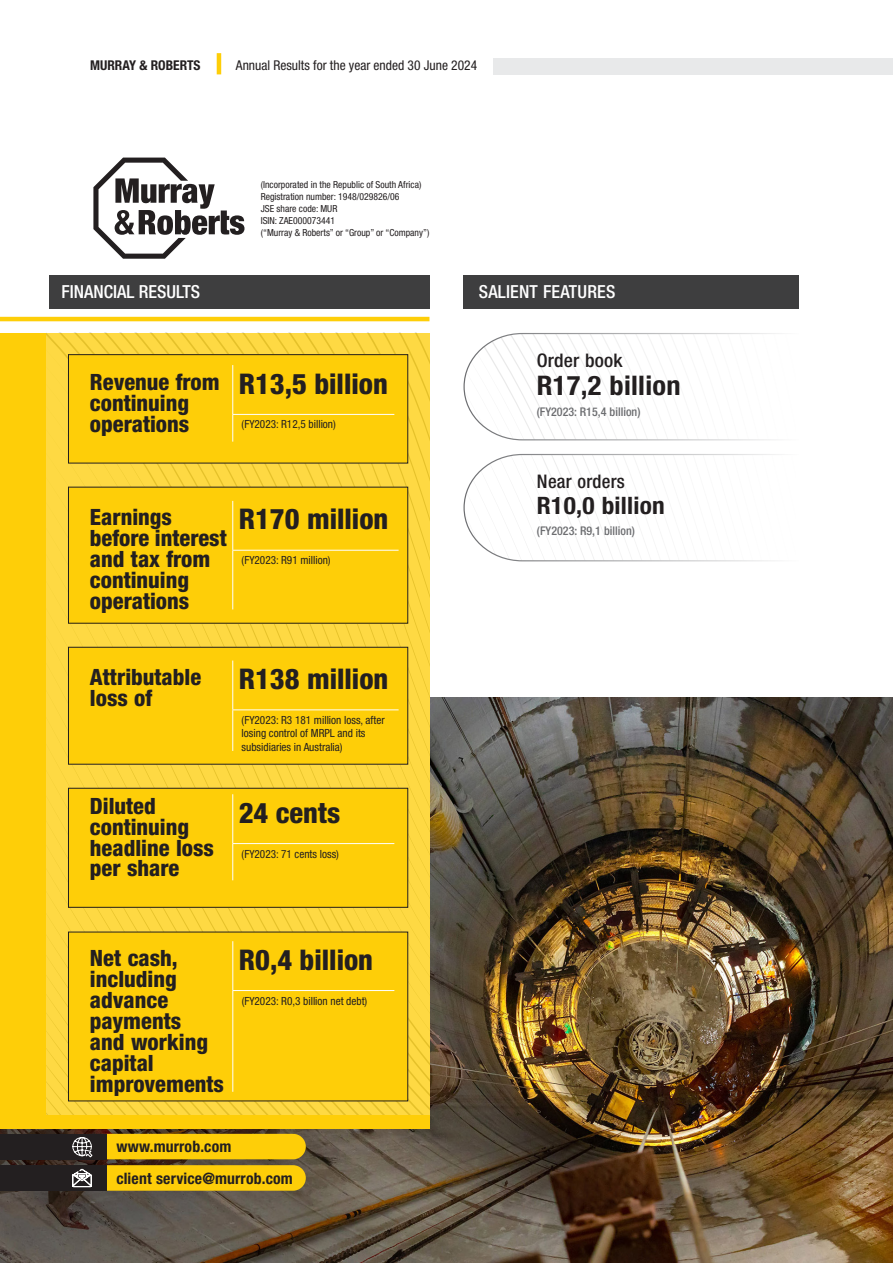
<style>
.page{position:relative;width:893px;height:1263px;background:#fff}
.page>*{position:absolute;margin:0;border:0;box-sizing:border-box;transform-origin:0 0}
.t1{font:800 condensed 28.5px "Helvetica Neue LT Std";color:#231f20}
.Highlights{font:700 condensed 27px "Helvetica Neue LT Std";letter-spacing:.01em;color:#231f20;scale:1.05 1}
.Highlights-2{font:700 condensed 24px "Helvetica Neue LT Std";letter-spacing:.01em;color:#231f20;scale:1.05 1}
.t2{font:800 condensed 22.5px/21px "Helvetica Neue LT Std";color:#231f20}
.t3{font:500 condensed 18.75px "Helvetica Neue LT Std";letter-spacing:.01em;color:#231f20}
.t4{font:500 condensed 18.75px "Helvetica Neue LT Std";letter-spacing:.01em;color:#231f20;scale:1.05 1}
.t5{font:500 condensed 18px "Helvetica Neue LT Std";color:#fff}
.t6{font:700 condensed 15.75px "Helvetica Neue LT Std";letter-spacing:.01em;color:#231f20}
.t7{font:condensed 13.5px "Helvetica Neue LT Std";color:#231f20}
.t8{font:700 condensed 13.5px "Helvetica Neue LT Std";color:#231f20}
.t9{font:500 condensed 12px "Helvetica Neue LT Std";color:#6c6d70}
.t10{font:condensed 11.25px/13.5px "Helvetica Neue LT Std";color:#231f20}
.t11{font:condensed 9.75px "Helvetica Neue LT Std";color:#231f20}
</style>
<div class="page">
<div style="left:494px;top:58px;width:399px;height:17px;background:#e8e9ea"></div>
<hr style="left:217px;top:55px;width:4px;height:17px;background:#fece08">
<img style="left:0;top:697px;width:893px;height:566px">
<svg style="left:93px;top:158px;width:151px;height:101px"></svg>
<svg style="left:463px;top:333px;width:316px;height:108px"></svg>
<div style="left:107px;top:1134px;width:199px;height:25px;background:#fece08"></div>
<div style="left:0;top:1134px;width:107px;height:25px;background:#231f20"></div>
<svg style="left:72px;top:1137px;width:21px;height:21px"></svg>
<svg style="left:107px;top:1165px;width:199px;height:26px;background:#f8c90a"></svg>
<div style="left:0;top:1165px;width:107px;height:26px;background:#231f20"></div>
<svg style="left:72px;top:1168px;width:20px;height:20px"></svg>
<svg style="left:463px;top:454px;width:316px;height:108px"></svg>
<div style="left:0;top:333px;width:429px;height:795px;background:#fece08"></div>
<svg style="left:47px;top:333px;width:382px;height:779px;background:#f8d440"></svg>
<svg style="left:54px;top:333px;width:375px;height:765px;background:#f9d541"></svg>
<svg style="left:209px;top:333px;width:220px;height:610px;background:#f3d03f"></svg>
<svg style="left:225px;top:333px;width:204px;height:592px;background:#f8d440"></svg>
<svg style="left:272px;top:333px;width:157px;height:536px;background:#f7d23f"></svg>
<svg style="left:289px;top:333px;width:140px;height:516px;background:#f7d340"></svg>
<svg style="left:305px;top:333px;width:124px;height:495px;background:#f7d340"></svg>
<svg style="left:321px;top:333px;width:108px;height:472px;background:#f6d240"></svg>
<svg style="left:337px;top:333px;width:92px;height:449px;background:#f5d13f"></svg>
<div style="left:463px;top:275px;width:336px;height:33px;background:#3e3e3f"></div>
<div style="left:49px;top:275px;width:380px;height:33px;background:#3e3e3f"></div>
<div style="left:68px;top:647px;width:340px;height:117px;background:#fece08"></div>
<div style="left:68px;top:647px;width:340px;height:118px;border:1px solid #231f20"></div>
<hr style="left:232px;top:709px;width:167px;height:1px;background:#fff">
<hr style="left:232px;top:660px;width:1px;height:49px;background:#fff">
<hr style="left:232px;top:710px;width:1px;height:41px;background:#fff">
<div style="left:68px;top:932px;width:340px;height:169px;background:#fece08"></div>
<hr style="left:232px;top:990px;width:162px;height:1px;background:#fff">
<hr style="left:232px;top:941px;width:1px;height:49px;background:#fff">
<hr style="left:232px;top:991px;width:1px;height:101px;background:#fff">
<hr style="left:0;top:317px;width:429px;height:4px;background:#fece08">
<div style="left:68px;top:788px;width:340px;height:119px;background:#fece08"></div>
<div style="left:68px;top:788px;width:340px;height:120px;border:1px solid #231f20"></div>
<hr style="left:232px;top:843px;width:162px;height:1px;background:#fff">
<hr style="left:232px;top:794px;width:1px;height:49px;background:#fff">
<hr style="left:232px;top:844px;width:1px;height:36px;background:#fff">
<div style="left:68px;top:487px;width:340px;height:136px;background:#fece08"></div>
<hr style="left:232px;top:550px;width:167px;height:1px;background:#fff">
<hr style="left:232px;top:501px;width:1px;height:49px;background:#fff">
<hr style="left:232px;top:551px;width:1px;height:58px;background:#fff">
<div style="left:68px;top:355px;width:340px;height:108px;background:#fece08"></div>
<div style="left:68px;top:354px;width:340px;height:109px;border:1px solid #231f20"></div>
<hr style="left:232px;top:414px;width:162px;height:1px;background:#fff">
<hr style="left:232px;top:365px;width:1px;height:49px;background:#fff">
<svg style="left:232px;top:415px;width:1px;height:27px"></svg>
<p class="t8" style="left:90px;top:57px;width:112px">MURRAY &amp; ROBERTS</p>
<p class="t7" style="left:236px;top:57px;width:243px">Annual Results for the year ended 30 June 2024</p>
<p class="t11" style="left:261px;top:179px;width:162px">(Incorporated in the Republic of South Africa)</p>
<p class="t11" style="left:261px;top:191px;width:140px">Registration number: 1948/029826/06</p>
<p class="t11" style="left:261px;top:203px;width:78px">JSE share code: MUR</p>
<p class="t11" style="left:261px;top:215px;width:76px">ISIN: ZAE000073441</p>
<p class="t11" style="left:261px;top:227px;width:170px">(“Murray &amp; Roberts” or “Group” or “Company”)</p>
<p class="t5" style="left:62px;top:281px;width:140px">FINANCIAL RESULTS</p>
<p class="t5" style="left:479px;top:281px;width:138px">SALIENT FEATURES</p>
<p class="t2" style="left:90px;top:371px;width:131px">Revenue from continuing operations</p>
<p class="t1" style="left:239px;top:366px;width:151px">R13,5 billion</p>
<p class="t10" style="left:242px;top:418px;width:96px">(FY2023: R12,5 billion)</p>
<p class="t2" style="left:90px;top:507px;width:138px">Earnings before interest and tax from continuing operations</p>
<p class="t1" style="left:239px;top:502px;width:151px">R170 million</p>
<p class="t10" style="left:242px;top:553px;width:91px">(FY2023: R91 million)</p>
<p class="t2" style="left:90px;top:666px;width:113px">Attributable</p>
<p class="t2" style="left:90px;top:687px;width:64px">loss of</p>
<p class="t1" style="left:239px;top:661px;width:151px">R138 million</p>
<p class="t10" style="left:242px;top:713px;width:145px">(FY2023: R3 181 million loss, after losing control of MRPL and its subsidiaries in Australia)</p>
<p class="t2" style="left:90px;top:796px;width:125px;line-height:20.5px">Diluted continuing headline loss per share</p>
<p class="t1" style="left:239px;top:795px;width:103px">24 cents</p>
<p class="t10" style="left:242px;top:847px;width:99px">(FY2023: 71 cents loss)</p>
<p class="t2" style="left:90px;top:947px;width:136px">Net cash, including advance payments<br>and working capital improvements</p>
<p class="t1" style="left:239px;top:942px;width:136px">R0,4 billion</p>
<p class="t10" style="left:242px;top:994px;width:127px">(FY2023: R0,3 billion net debt)</p>
<p class="t6" style="left:117px;top:1136px;width:116px">www.murrob.com</p>
<p class="t6" style="left:117px;top:1168px;width:178px">client service@murrob.com</p>
<p class="t4" style="left:537px;top:349px;width:83px">Order book</p>
<p class="Highlights" style="left:537px;top:369px;width:139px">R17,2 billion</p>
<p class="t9" style="left:537px;top:405px;width:105px">(FY2023: R15,4 billion)</p>
<p class="t3" style="left:537px;top:470px;width:89px">Near orders</p>
<p class="Highlights-2" style="left:537px;top:491px;width:123px">R10,0 billion</p>
<p class="t9" style="left:537px;top:524px;width:99px">(FY2023: R9,1 billion)</p>
</div>
